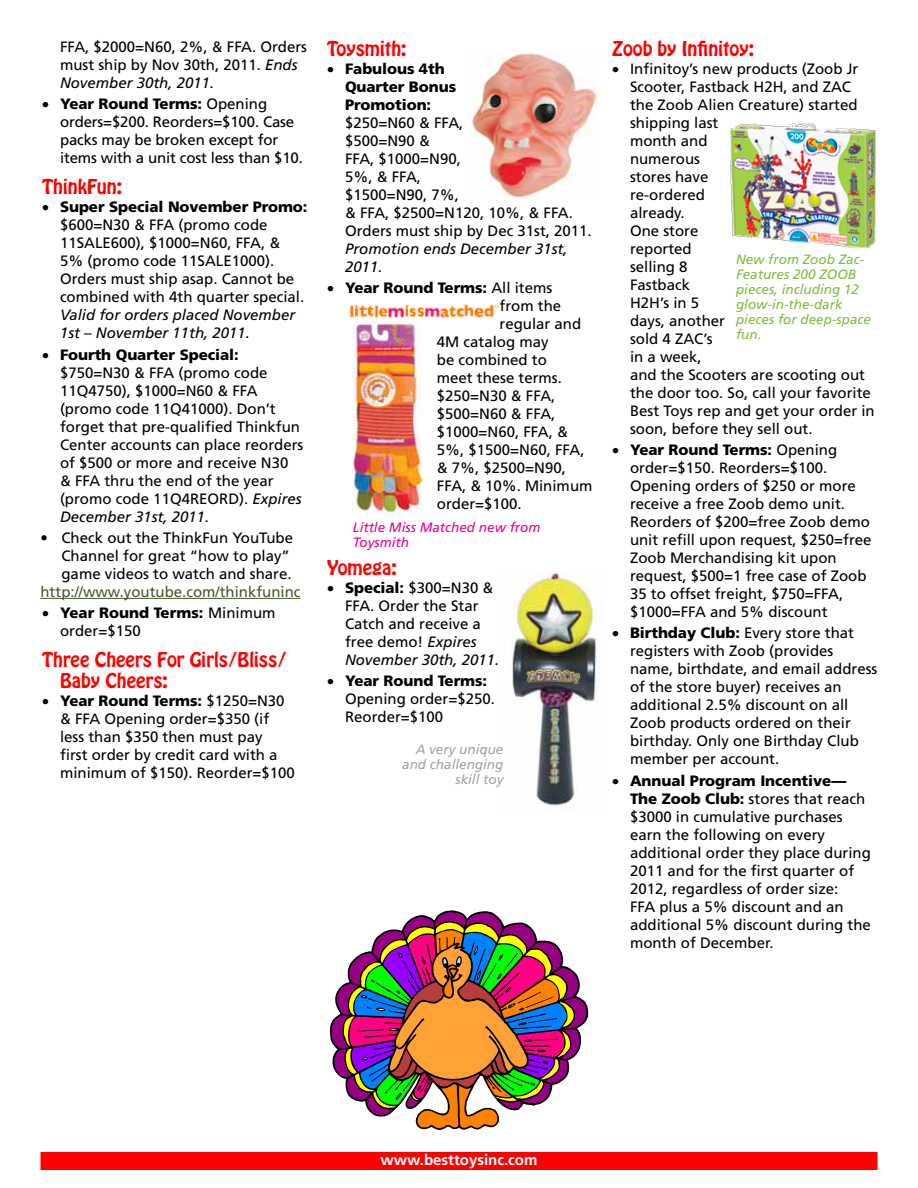
<style>
.page{position:relative;width:918px;height:1188px;background:#fff}
.page>*{position:absolute;margin:0;border:0;box-sizing:border-box;transform-origin:0 0}
.t1{font:18px/21px "Hobo Std";color:#f00}
.t2{font:15px/18px "Frutiger";color:#000}
.t3{font:italic 15px/18px "Frutiger";color:#000}
.t4{font:900 15px/18px "Frutiger";letter-spacing:-.005em;color:#000}
.t5{font:15px "Frutiger";color:#48582c}
.t6{font:700 15px "Frutiger";color:#fff}
.t7{font:italic 13.5px/15px "Frutiger";color:#7cbe40}
.t8{font:italic 13.5px/15px "Frutiger";color:#a2a2a2;text-align:right}
.t9{font:italic 13.5px/15px "Frutiger";color:#ec008c}
.s1{font-style:italic}
.s2{font-weight:900}
.s3{font-weight:400}
</style>
<div class="page">
<div style="left:40px;top:1152px;width:838px;height:18px;background:#f00"></div>
<hr style="left:40px;top:598px;width:261px;height:1px;background:#48582c">
<img style="left:511px;top:571px;width:86px;height:235px">
<img style="left:470px;top:53px;width:126px;height:146px">
<img style="left:353px;top:322px;width:69px;height:191px">
<img style="left:349px;top:304px;width:150px;height:14px">
<img style="left:730px;top:124px;width:145px;height:123px">
<svg style="left:331px;top:912px;width:256px;height:217px"></svg>
<p class="t2" style="left:60px;top:38px;width:249px">FFA, $2000=N60, 2%, &amp; FFA. Orders must ship by Nov 30th, 2011. <span class="s1">Ends<br>November 30th, 2011.</span></p>
<p class="t2" style="left:60px;top:95px;width:245px;text-indent:-18px">• <span class="s2">Year Round Terms:</span> Opening orders=$200. Reorders=$100. Case packs may be broken except for items with a unit cost less than $10.</p>
<p class="t1" style="left:42px;top:177px;width:82px">ThinkFun:</p>
<p class="t2" style="left:60px;top:198px;width:249px;text-indent:-18px">• <span class="s2">Super Special November Promo: </span>$600=N30 &amp; FFA (promo code<br>11SALE600), $1000=N60, FFA, &amp;<br>5% (promo code 11SALE1000).<br>Orders must ship asap. Cannot be combined with 4th quarter special.</p>
<p class="t3" style="left:60px;top:306px;width:237px">Valid for orders placed November<br>1st – November 11th, 2011.</p>
<p class="t2" style="left:60px;top:345px;width:245px;text-indent:-18px">• <span class="s2">Fourth Quarter Special: </span>$750=N30 &amp; FFA (promo code<br>11Q4750), $1000=N60 &amp; FFA (promo code 11Q41000). Don’t forget that pre-qualified Thinkfun<br>Center accounts can place reorders of $500 or more and receive N30<br>&amp; FFA thru the end of the year (promo code 11Q4REORD). <span class="s1">Expires<br>December 31st, 2011.</span></p>
<p class="t2" style="left:62px;top:529px;width:233px;text-indent:-21px">• Check out the ThinkFun YouTube<br>Channel for great “how to play” game videos to watch and share.</p>
<p class="t5" style="left:40px;top:583px;width:262px">http://www.youtube.com/thinkfuninc</p>
<p class="t2" style="left:60px;top:604px;width:217px;text-indent:-18px">• <span class="s2">Year Round Terms:</span> Minimum order=$150</p>
<p class="t1" style="left:60px;top:650px;width:228px;text-indent:-18px">Three Cheers For Girls/Bliss/<br>Baby Cheers:</p>
<p class="t2" style="left:60px;top:692px;width:236px;text-indent:-18px">• <span class="s2">Year Round Terms:</span> $1250=N30 &amp; FFA Opening order=$350 (if less than $350 then must pay<br>first order by credit card with a minimum of $150). Reorder=$100</p>
<p class="t1" style="left:327px;top:38px;width:81px">Toysmith:</p>
<p class="t4" style="left:345px;top:60px;width:113px;text-indent:-18px">• Fabulous 4th<br>Quarter Bonus<br>Promotion:</p>
<p class="t2" style="left:345px;top:114px;width:248px">$250=N60 &amp; FFA,<br>$500=N90 &amp;<br>FFA, $1000=N90,<br>5%, &amp; FFA,<br>$1500=N90, 7%,<br>&amp; FFA, $2500=N120, 10%, &amp; FFA.<br>Orders must ship by Dec 31st, 2011.</p>
<p class="t3" style="left:345px;top:240px;width:224px">Promotion ends December 31st,<br>2011.</p>
<p class="t4" style="left:327px;top:279px;width:227px">• Year Round Terms: <span class="s3">All items</span></p>
<p class="t2" style="left:500px;top:297px;width:63px">from the</p>
<p class="t2" style="left:500px;top:315px;width:83px">regular and</p>
<p class="t2" style="left:437px;top:333px;width:113px">4M catalog may</p>
<p class="t2" style="left:437px;top:351px;width:112px">be combined to</p>
<p class="t2" style="left:437px;top:369px;width:127px">meet these terms.</p>
<p class="t2" style="left:437px;top:387px;width:120px">$250=N30 &amp; FFA,</p>
<p class="t2" style="left:437px;top:405px;width:120px">$500=N60 &amp; FFA,</p>
<p class="t2" style="left:437px;top:423px;width:132px">$1000=N60, FFA, &amp;</p>
<p class="t2" style="left:437px;top:441px;width:149px">5%, $1500=N60, FFA,</p>
<p class="t2" style="left:437px;top:459px;width:131px">&amp; 7%, $2500=N90,</p>
<p class="t2" style="left:437px;top:477px;width:157px">FFA, &amp; 10%. Minimum</p>
<p class="t2" style="left:437px;top:495px;width:86px">order=$100.</p>
<p class="t9" style="left:353px;top:520px;width:189px">Little Miss Matched new from<br>Toysmith</p>
<p class="t1" style="left:327px;top:557px;width:71px">Yomega:</p>
<p class="t2" style="left:345px;top:579px;width:156px;text-indent:-18px">• <span class="s2">Special:</span> $300=N30 &amp;<br>FFA. Order the Star<br>Catch and receive a free demo! <span class="s1">Expires<br>November 30th, 2011.</span></p>
<p class="t2" style="left:345px;top:672px;width:151px;text-indent:-18px">• <span class="s2">Year Round Terms:<br></span>Opening order=$250.<br>Reorder=$100</p>
<p class="t8" style="left:402px;top:742px;width:103px">A very unique and challenging skill toy</p>
<p class="t1" style="left:612px;top:38px;width:143px">Zoob by Infinitoy:</p>
<p class="t2" style="left:630px;top:60px;width:246px;text-indent:-18px">• Infinitoy’s new products (Zoob Jr<br>Scooter, Fastback H2H, and ZAC the Zoob Alien Creature) started shipping last<br>month and<br>numerous<br>stores have<br>re-ordered<br>already.<br>One store<br>reported<br>selling 8<br>Fastback<br>H2H’s in 5<br>days, another<br>sold 4 ZAC’s<br>in a week,<br>and the Scooters are scooting out the door too. So, call your favorite<br>Best Toys rep and get your order in soon, before they sell out.</p>
<p class="t2" style="left:630px;top:441px;width:243px;text-indent:-18px">• <span class="s2">Year Round Terms:</span> Opening order=$150. Reorders=$100.<br>Opening orders of $250 or more receive a free Zoob demo unit.<br>Reorders of $200=free Zoob demo unit refill upon request, $250=free<br>Zoob Merchandising kit upon request, $500=1 free case of Zoob<br>35 to offset freight, $750=FFA, $1000=FFA and 5% discount</p>
<p class="t2" style="left:630px;top:624px;width:249px;text-indent:-18px">• <span class="s2">Birthday Club:</span> Every store that registers with Zoob (provides name, birthdate, and email address of the store buyer) receives an additional 2.5% discount on all<br>Zoob products ordered on their birthday. Only one Birthday Club member per account.</p>
<p class="t2" style="left:630px;top:771px;width:242px;text-indent:-18px">• <span class="s2">Annual Program Incentive—<br>The Zoob Club:</span> stores that reach $3000 in cumulative purchases earn the following on every additional order they place during<br>2011 and for the first quarter of<br>2012, regardless of order size:<br>FFA plus a 5% discount and an additional 5% discount during the month of December.</p>
<p class="t7" style="left:736px;top:252px;width:137px">New from Zoob Zac-<br>Features 200 ZOOB pieces, including 12 glow-in-the-dark pieces for deep-space fun.</p>
<p class="t6" style="left:381px;top:1151px;width:158px">www.besttoysinc.com</p>
</div>
